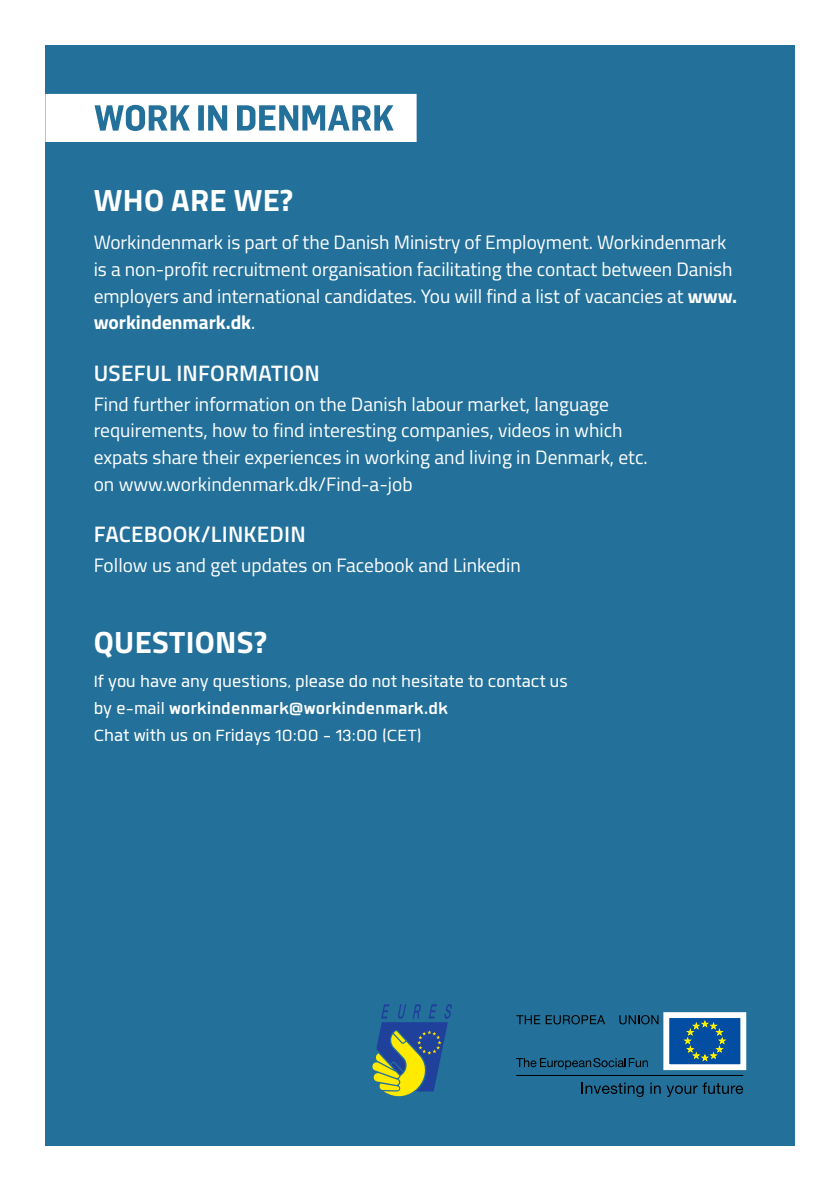
<style>
.page{position:relative;width:840px;height:1191px;background:#fff}
.page>*{position:absolute;margin:0;border:0;box-sizing:border-box;transform-origin:0 0}
.rub1{font:700 30.8px "Titillium Web";letter-spacing:.01em;color:#fff}
.t1{font:22.4px/26.8px "Quan";color:#fff}
.mellemrubrik{font:600 22.4px "Titillium Web";letter-spacing:.01em;color:#fff}
.brød{font:19.4px/26.6px "Titillium Web";letter-spacing:-.005em;color:#fff}
.s1{font-weight:700}
</style>
<div class="page">
<div style="left:45px;top:45px;width:749px;height:1100px;background:#23719b"></div>
<svg style="left:45px;top:94px;width:371px;height:48px"></svg>
<svg style="left:372px;top:1004px;width:79px;height:93px"></svg>
<div style="left:666px;top:1015px;width:76px;height:52px;background:#034ea2"></div>
<div style="left:663px;top:1012px;width:82px;height:58px;border:6px solid #fff"></div>
<svg style="left:683px;top:1021px;width:42px;height:40px"></svg>
<svg style="left:581px;top:1082px;width:62px;height:15px"></svg>
<svg style="left:650px;top:1082px;width:10px;height:11px"></svg>
<svg style="left:666px;top:1082px;width:76px;height:15px"></svg>
<hr style="left:516px;top:1075px;width:226px;height:1px;background:#000">
<svg style="left:516px;top:1015px;width:89px;height:9px"></svg>
<svg style="left:619px;top:1015px;width:39px;height:9px"></svg>
<svg style="left:516px;top:1057px;width:131px;height:12px"></svg>
<h2 class="rub1" style="left:94px;top:177px;width:201px">WHO ARE WE?</h2>
<p class="brød" style="left:94px;top:228px;width:644px">Workindenmark is part of the Danish Ministry of Employment. Workindenmark is a non-profit recruitment organisation facilitating the contact between Danish employers and international candidates. You will find a list of vacancies at <span class="s1">www. workindenmark.dk</span>.</p>
<h2 class="mellemrubrik" style="left:94px;top:356px;width:227px">USEFUL INFORMATION</h2>
<p class="brød" style="left:94px;top:390px;width:555px">Find further information on the Danish labour market, language requirements, how to find interesting companies, videos in which expats share their experiences in working and living in Denmark, etc. on www.workindenmark.dk/Find-a-job</p>
<h2 class="mellemrubrik" style="left:94px;top:517px;width:213px">FACEBOOK/LINKEDIN</h2>
<p class="brød" style="left:94px;top:551px;width:428px">Follow us and get updates on Facebook and Linkedin</p>
<h2 class="rub1" style="left:94px;top:618px;width:175px">QUESTIONS?</h2>
<p class="t1" style="left:94px;top:668px;width:475px">If you have any questions, please do not hesitate to contact us by e-mail <span class="s1">workindenmark@workindenmark.dk<br></span>Chat with us on Fridays 10:00 - 13:00 (CET)</p>
</div>
